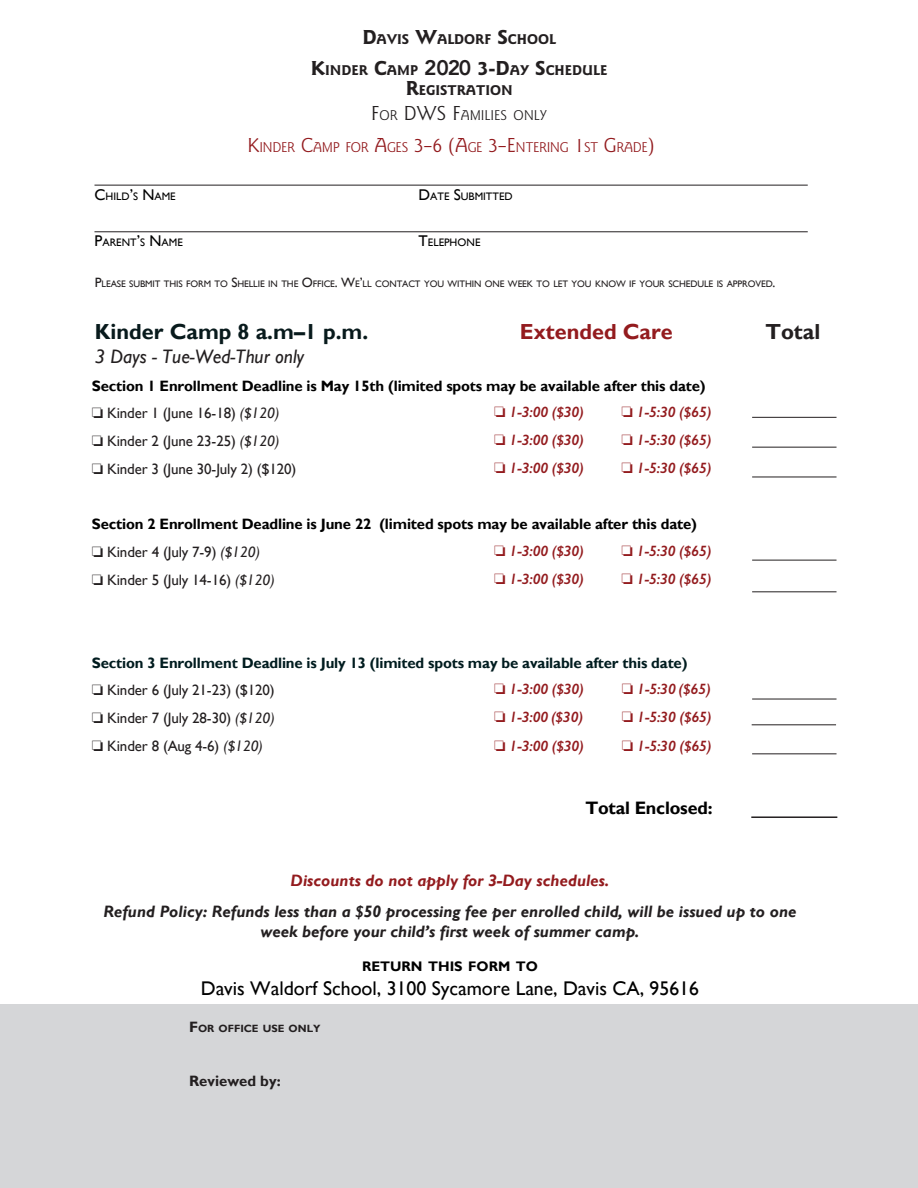
<style>
.page{position:relative;width:918px;height:1188px;background:#fff}
.page>*{position:absolute;margin:0;border:0;box-sizing:border-box;transform-origin:0 0}
.t1{font:700 21.75px "Gill Sans";color:#081a1c}
.t2{font:700 21.75px "Gill Sans";color:#931b1e}
.t3{font:700 21.75px "Gill Sans";color:#231f20}
.t4{font:19.8px "Gill Sans";color:#000100}
.t5{font:italic 19.5px "Gill Sans";color:#231f20}
.Body_Text{font:700 18px "Gill Sans";letter-spacing:-.01em;color:#000}
.t6{font:italic 700 16.5px/31.8px "Gill Sans";color:#231f20;text-align:center}
.Body_Text-2{font:15px "Gill Sans";letter-spacing:-.01em;color:#231f20}
.Body_Text-3{font:italic 600 15px "Gill Sans";letter-spacing:-.01em;color:#931b1e}
.Body_Text-4{font:700 15px "Gill Sans";letter-spacing:-.01em;color:#000}
.Body_Text-5{font:700 15px "Gill Sans";letter-spacing:-.01em;color:#000}
.Body_Text-6{font:700 15px "Gill Sans";letter-spacing:-.01em;color:#001c1f}
.Paragraph_Style_6{font:700 15px "Gill Sans";color:#231f20}
.t7{font:700 14.7px/30.9px "Goudy Sans FS";color:#231f20;text-align:center}
.t8{font:14.7px "Goudy Sans FS";letter-spacing:-.015em;color:#931b1e}
.t9{font:14.7px/25.2px "Goudy Sans FS";color:#231f20;text-align:center}
.t10{font:700 13.8px "Gill Sans";color:#000}
.t11{font:10.95px "Gill Sans";color:#000100}
.Paragraph_Style_6-2{font:700 10.5px "Gill Sans";color:#231f20}
.t12{font:9.45px "Gill Sans";letter-spacing:-.015em;color:#231f20}
.s1{font-size:21px}
.s2{font-family:"Avenir";font-weight:800;font-size:21px}
.s3{font-weight:700;font-size:21px}
.s4{font-weight:700}
.s5{font-size:15.6px}
.s6{font-size:13.5px}
.s7{font-style:italic}
.s8{color:#931b1e}
.s9{font-style:inherit}
.s10{font-size:15px}
</style>
<div class="page">
<hr style="left:94px;top:185px;width:714px;height:1px;background:#231f20">
<hr style="left:94px;top:231px;width:714px;height:1px;background:#231f20">
<div style="left:0;top:1005px;width:918px;height:183px;background:#d5d6d8"></div>
<hr style="left:751px;top:816px;width:86px;height:2px;background:#231f20">
<hr style="left:752px;top:417px;width:85px;height:1px;background:#231f20">
<hr style="left:752px;top:447px;width:85px;height:1px;background:#231f20">
<hr style="left:752px;top:477px;width:85px;height:1px;background:#231f20">
<hr style="left:752px;top:699px;width:85px;height:1px;background:#231f20">
<hr style="left:752px;top:725px;width:84px;height:1px;background:#231f20">
<hr style="left:752px;top:560px;width:85px;height:1px;background:#231f20">
<hr style="left:752px;top:592px;width:85px;height:1px;background:#231f20">
<hr style="left:752px;top:754px;width:85px;height:1px;background:#231f20">
<p class="t7" style="left:311px;top:24px;width:298px"><span class="s1">D</span>AVIS <span class="s1">W</span>ALDORF <span class="s1">S</span>CHOOL<br><span class="s1">K</span>INDER <span class="s1">C</span>AMP <span class="s2">2020</span> <span class="s1">3-D</span>AY <span class="s1">S</span>CHEDULE</p>
<p class="t9" style="left:371px;top:78px;width:177px"><span class="s3">R</span><span class="s4">EGISTRATION<br></span><span class="s1">F</span>OR <span class="s1">DWS F</span>AMILIES ONLY</p>
<p class="t8" style="left:248px;top:139px;width:408px"><span class="s1">K</span>INDER <span class="s1">C</span>AMP FOR <span class="s1">A</span>GES <span class="s1">3–6 (A</span>GE <span class="s1">3–E</span>NTERING <span class="s1">1</span>ST <span class="s1">G</span>RADE<span class="s1">)</span></p>
<p class="t11" style="left:94px;top:190px;width:83px"><span class="s5">C</span>HILD<span class="s5">’</span>S <span class="s5">N</span>AME</p>
<p class="t11" style="left:418px;top:190px;width:96px"><span class="s5">D</span>ATE <span class="s5">S</span>UBMITTED</p>
<p class="t11" style="left:94px;top:236px;width:90px"><span class="s5">P</span>ARENT<span class="s5">’</span>S <span class="s5">N</span>AME</p>
<p class="t11" style="left:419px;top:236px;width:64px"><span class="s5">T</span>ELEPHONE</p>
<p class="t12" style="left:95px;top:278px;width:682px"><span class="s6">P</span>LEASE SUBMIT THIS FORM TO <span class="s6">S</span>HELLIE IN THE <span class="s6">O</span>FFICE<span class="s6">. W</span>E<span class="s6">’</span>LL CONTACT YOU WITHIN ONE WEEK TO LET YOU KNOW IF YOUR SCHEDULE IS APPROVED<span class="s6">.</span></p>
<p class="t1" style="left:95px;top:319px;width:275px">Kinder Camp 8 a.m–1 p.m.</p>
<p class="t2" style="left:520px;top:319px;width:155px">Extended Care</p>
<p class="t3" style="left:765px;top:319px;width:56px">Total</p>
<p class="t5" style="left:95px;top:345px;width:211px">3 Days - Tue-Wed-Thur only</p>
<p class="Body_Text-4" style="left:92px;top:376px;width:615px">Section 1 Enrollment Deadline is May 15th (limited spots may be available after this date)</p>
<p class="Body_Text-2" style="left:92px;top:405px;width:189px">□ Kinder 1 (June 16-18) <span class="s7">($120)</span></p>
<p class="Body_Text-2" style="left:92px;top:432px;width:189px">□ Kinder 2 (June 23-25) <span class="s7">($120)</span></p>
<p class="Body_Text-2" style="left:92px;top:460px;width:206px">□ Kinder 3 (June 30-July 2) ($120)</p>
<p class="Body_Text-3" style="left:494px;top:403px;width:91px">□ 1-3:00 ($30)</p>
<p class="Body_Text-3" style="left:494px;top:431px;width:91px">□ 1-3:00 ($30)</p>
<p class="Body_Text-3" style="left:494px;top:459px;width:91px">□ 1-3:00 ($30)</p>
<p class="Body_Text-3" style="left:622px;top:403px;width:91px">□ 1-5:30 ($65)</p>
<p class="Body_Text-3" style="left:622px;top:431px;width:91px">□ 1-5:30 ($65)</p>
<p class="Body_Text-3" style="left:622px;top:459px;width:91px">□ 1-5:30 ($65)</p>
<p class="Body_Text-5" style="left:92px;top:515px;width:607px">Section 2 Enrollment Deadline is June 22 (limited spots may be available after this date)</p>
<p class="Body_Text-2" style="left:92px;top:543px;width:170px">□ Kinder 4 (July 7-9) <span class="s7">($120)</span></p>
<p class="Body_Text-2" style="left:92px;top:571px;width:184px">□ Kinder 5 (July 14-16) <span class="s7">($120)</span></p>
<p class="Body_Text-3" style="left:494px;top:542px;width:91px">□ 1-3:00 ($30)</p>
<p class="Body_Text-3" style="left:494px;top:570px;width:91px">□ 1-3:00 ($30)</p>
<p class="Body_Text-3" style="left:622px;top:542px;width:91px">□ 1-5:30 ($65)</p>
<p class="Body_Text-3" style="left:622px;top:570px;width:91px">□ 1-5:30 ($65)</p>
<p class="Body_Text-6" style="left:92px;top:654px;width:597px">Section 3 Enrollment Deadline is July 13 (limited spots may be available after this date)</p>
<p class="Body_Text-2" style="left:92px;top:682px;width:184px">□ Kinder 6 (July 21-23) ($120)</p>
<p class="Body_Text-2" style="left:92px;top:710px;width:184px">□ Kinder 7 (July 28-30) <span class="s7">($120)</span></p>
<p class="Body_Text-2" style="left:92px;top:737px;width:173px">□ Kinder 8 (Aug 4-6) <span class="s7">($120)</span></p>
<p class="Body_Text-3" style="left:494px;top:680px;width:91px">□ 1-3:00 ($30)</p>
<p class="Body_Text-3" style="left:494px;top:708px;width:90px">□ 1-3:00 ($30)</p>
<p class="Body_Text-3" style="left:494px;top:736px;width:91px">□ 1-3:00 ($30)</p>
<p class="Body_Text-3" style="left:622px;top:680px;width:90px">□ 1-5:30 ($65)</p>
<p class="Body_Text-3" style="left:622px;top:708px;width:91px">□ 1-5:30 ($65)</p>
<p class="Body_Text-3" style="left:622px;top:736px;width:91px">□ 1-5:30 ($65)</p>
<p class="Body_Text" style="left:585px;top:798px;width:129px">Total Enclosed:</p>
<p class="t6" style="left:103px;top:865px;width:695px"><span class="s8">Discounts do not apply for 3-Day schedules.<br></span><span class="s9">Refund Policy:</span> Refunds less than a $50 processing fee per enrolled child, will be issued up to one</p>
<p class="t6" style="left:260px;top:916px;width:381px">week before your child’s first week of summer camp.</p>
<p class="t10" style="left:362px;top:959px;width:177px">RETURN THIS FORM TO</p>
<p class="t4" style="left:201px;top:977px;width:500px">Davis Waldorf School, 3100 Sycamore Lane, Davis CA, 95616</p>
<p class="Paragraph_Style_6-2" style="left:189px;top:1022px;width:133px"><span class="s10">F</span>OR OFFICE USE ONLY</p>
<p class="Paragraph_Style_6" style="left:189px;top:1072px;width:93px">Reviewed by:</p>
</div>
